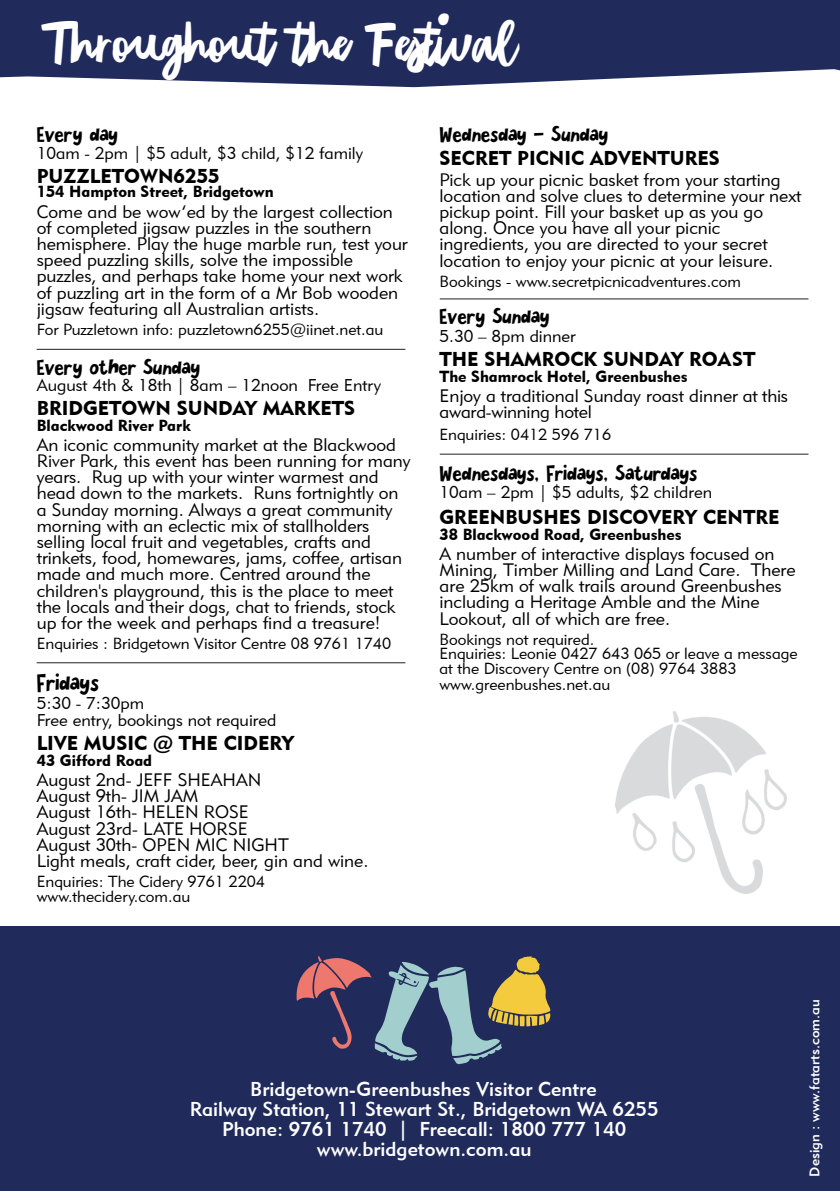
<style>
.page{position:relative;width:840px;height:1191px;background:#fff}
.page>*{position:absolute;margin:0;border:0;box-sizing:border-box;transform-origin:0 0}
.t1{font:48px "TF Fest";letter-spacing:-.125em;color:#fff}
.t2{font:26px "Cool Britannia Sans";color:#000}
.t3{font:24px "Cool Britannia Sans";color:#000}
.t4{font:20px/20px "Geometric 415 BT Medium A";color:#fff;text-align:center}
.t5{font:20px "Geometric 415 BT Black A";color:#000}
.t6{font:18px/16.2px "Geometric 415 BT Lite A";color:#000}
.t7{font:17px/17px "Geometric 415 BT Lite A";color:#000}
.t8{font:16px/14.4px "Geometric 415 BT Lite A";color:#000}
.t9{font:16px "Geometric 415 BT Black A";color:#000}
.t10{font:14px "Geometric 415 BT Medium A";color:#fff}
</style>
<div class="page">
<svg style="left:0;top:0;width:839px;height:88px;background:#343e6b"></svg>
<div style="left:0;top:926px;width:839px;height:265px;background:#202b5c"></div>
<hr style="left:440px;top:298px;width:368px;height:1px;background:#231f20">
<hr style="left:37px;top:349px;width:368px;height:1px;background:#231f20">
<hr style="left:37px;top:662px;width:368px;height:1px;background:#231f20">
<svg style="left:296px;top:956px;width:255px;height:108px"></svg>
<hr style="left:440px;top:454px;width:368px;height:1px;background:#231f20">
<img style="left:615px;top:712px;width:171px;height:182px">
<h1 class="t1" style="left:41px;top:20px;width:481px">Throughout the Festival</h1>
<h3 class="t3" style="left:37px;top:117px;width:83px">Every day</h3>
<p class="t7" style="left:37px;top:146px;width:328px">10am - 2pm | $5 adult, $3 child, $12 family</p>
<p class="t5" style="left:37px;top:168px;width:185px">PUZZLETOWN6255</p>
<p class="t9" style="left:37px;top:185px;width:238px">154 Hampton Street, Bridgetown</p>
<p class="t6" style="left:37px;top:205px;width:372px">Come and be wow’ed by the largest collection of completed jigsaw puzzles in the southern hemisphere. Play the huge marble run, test your speed puzzling skills, solve the impossible puzzles, and perhaps take home your next work of puzzling art in the form of a Mr Bob wooden jigsaw featuring all Australian artists.</p>
<p class="t8" style="left:37px;top:324px;width:348px">For Puzzletown info: puzzletown6255@iinet.net.au</p>
<h3 class="t3" style="left:37px;top:350px;width:165px">Every other Sunday</h3>
<p class="t7" style="left:37px;top:378px;width:346px">August 4th &amp; 18th | 8am – 12noon Free Entry</p>
<p class="t5" style="left:37px;top:399px;width:320px">BRIDGETOWN SUNDAY MARKETS</p>
<p class="t9" style="left:37px;top:418px;width:155px">Blackwood River Park</p>
<p class="t6" style="left:37px;top:438px;width:375px">An iconic community market at the Blackwood River Park, this event has been running for many years. Rug up with your winter warmest and head down to the markets. Runs fortnightly on a Sunday morning. Always a great community morning with an eclectic mix of stallholders selling local fruit and vegetables, crafts and trinkets, food, homewares, jams, coffee, artisan made and much more. Centred around the children's playground, this is the place to meet the locals and their dogs, chat to friends, stock up for the week and perhaps find a treasure!</p>
<p class="t8" style="left:37px;top:638px;width:356px">Enquiries : Bridgetown Visitor Centre 08 9761 1740</p>
<h2 class="t2" style="left:37px;top:664px;width:63px">Fridays</h2>
<p class="t7" style="left:37px;top:696px;width:241px">5:30 - 7:30pm<br>Free entry, bookings not required</p>
<p class="t5" style="left:37px;top:735px;width:259px">LIVE MUSIC @ THE CIDERY</p>
<p class="t9" style="left:37px;top:754px;width:117px">43 Gifford Road</p>
<p class="t6" style="left:37px;top:773px;width:333px">August 2nd- JEFF SHEAHAN<br>August 9th- JIM JAM<br>August 16th- HELEN ROSE<br>August 23rd- LATE HORSE<br>August 30th- OPEN MIC NIGHT<br>Light meals, craft cider, beer, gin and wine.</p>
<p class="t8" style="left:37px;top:876px;width:230px">Enquiries: The Cidery 9761 2204 www.thecidery.com.au</p>
<h3 class="t3" style="left:439px;top:117px;width:170px">Wednesday - Sunday</h3>
<p class="t5" style="left:439px;top:150px;width:282px">SECRET PICNIC ADVENTURES</p>
<p class="t6" style="left:439px;top:173px;width:363px">Pick up your picnic basket from your starting location and solve clues to determine your next pickup point. Fill your basket up as you go along. Once you have all your picnic ingredients, you are directed to your secret location to enjoy your picnic at your leisure.</p>
<p class="t8" style="left:439px;top:276px;width:303px">Bookings - www.secretpicnicadventures.com</p>
<h3 class="t3" style="left:439px;top:299px;width:111px">Every Sunday</h3>
<p class="t7" style="left:439px;top:329px;width:138px">5.30 – 8pm dinner</p>
<p class="t5" style="left:439px;top:351px;width:317px">THE SHAMROCK SUNDAY ROAST</p>
<p class="t9" style="left:439px;top:370px;width:249px">The Shamrock Hotel, Greenbushes</p>
<p class="t6" style="left:439px;top:389px;width:350px">Enjoy a traditional Sunday roast dinner at this award-winning hotel</p>
<p class="t8" style="left:439px;top:429px;width:173px">Enquiries: 0412 596 716</p>
<h3 class="t3" style="left:439px;top:456px;width:259px">Wednesdays, Fridays, Saturdays</h3>
<p class="t7" style="left:439px;top:485px;width:274px">10am – 2pm | $5 adults, $2 children</p>
<p class="t5" style="left:439px;top:508px;width:341px">GREENBUSHES DISCOVERY CENTRE</p>
<p class="t9" style="left:439px;top:527px;width:243px">38 Blackwood Road, Greenbushes</p>
<p class="t6" style="left:439px;top:547px;width:358px">A number of interactive displays focused on Mining, Timber Milling and Land Care. There are 25km of walk trails around Greenbushes including a Heritage Amble and the Mine Lookout, all of which are free.</p>
<p class="t8" style="left:439px;top:634px;width:359px">Bookings not required.<br>Enquiries: Leonie 0427 643 065 or leave a message at the Discovery Centre on (08) 9764 3883</p>
<p class="t8" style="left:439px;top:678px;width:172px">www.greenbushes.net.au</p>
<p class="t4" style="left:190px;top:1081px;width:470px">Bridgetown-Greenbushes Visitor Centre<br>Railway Station, 11 Stewart St., Bridgetown WA 6255<br>Phone: 9761 1740 | Freecall: 1800 777 140 www.bridgetown.com.au</p>
<p class="t10" style="left:809px;top:1176px;width:178px;rotate:-90deg">Design : www.fatarts.com.au</p>
</div>
